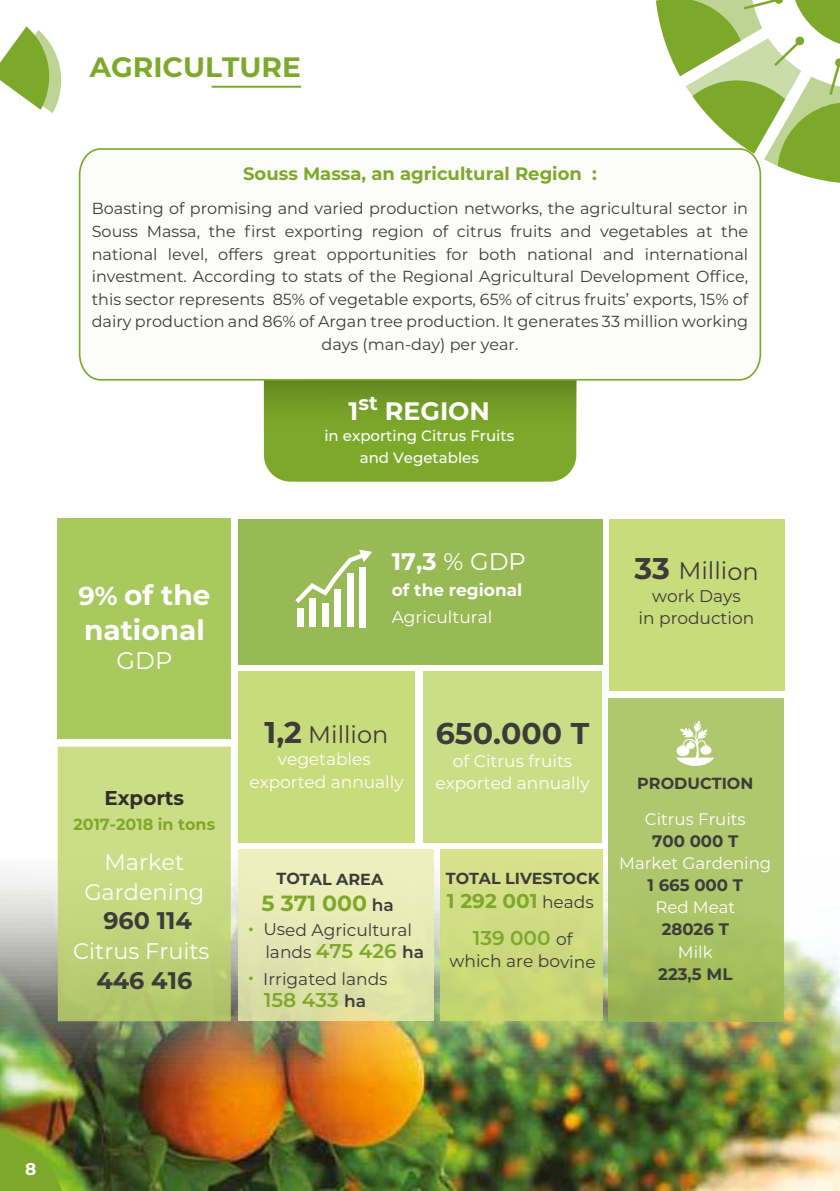
<style>
.page{position:relative;width:840px;height:1191px;background:#fff}
.page>*{position:absolute;margin:0;border:0;box-sizing:border-box;transform-origin:0 0}
.t1{font:700 30px "Montserrat";color:#3c3c3b}
.t2{font:700 28px/34.6px "Montserrat";color:#fff}
.t3{font:700 28px "Montserrat";color:#7da92b}
.t4{font:700 25.2px "Montserrat";color:#fff}
.t5{font:24px "Montserrat";color:#3c3c3b}
.t6{font:700 24px "Montserrat";color:#3c3c3b}
.t7{font:700 24px "Montserrat";color:#fff}
.t8{font:24px "Montserrat";color:#fff}
.t9{font:22.6px/30px "Montserrat";color:#fff;text-align:center}
.t10{font:700 22px "Montserrat";letter-spacing:-.005em;color:#7da92b}
.t11{font:600 20px "Montserrat";letter-spacing:-.005em;color:#7da92b}
.t12{font:700 20px/36.8px "Montserrat";letter-spacing:-.005em;color:#7da92b;text-align:center}
.t13{font:700 20px "Montserrat";color:#302e2d}
.t14{font:700 18px "Montserrat";color:#7da92b}
.t15{font:17px/22.4px "Montserrat";color:#fff;text-align:center}
.t16{font:17px/22.4px "Montserrat";letter-spacing:-.005em;color:#3c3c3b;text-align:center}
.t17{font:700 17px "Montserrat";color:#fff}
.t18{font:16.6px "Montserrat";color:#fff}
.t19{font:700 16.6px "Montserrat";color:#3c3c3b}
.t20{font:16px/22.6px "Montserrat";color:#3c3c3b;text-align:center}
.t21{font:700 16px "Montserrat";color:#3c3c3b}
.t22{font:700 16px "Montserrat";color:#7da92b}
.t23{font:500 15px/21.6px "Montserrat";color:#fff;text-align:center}
.s1{font-size:26px}
.s2{font-weight:400}
.s3{font-weight:700;font-size:30px}
.s4{font-weight:600;font-size:17px;color:#3c3c3b}
.s5{font-weight:400;font-size:17px;color:#3c3c3b}
.s6{font-size:17px;color:#3c3c3b}
.s7{font-weight:600}
</style>
<div class="page">
<img style="left:0;top:77px;width:839px;height:1114px">
<svg style="left:654px;top:0;width:185px;height:184px"></svg>
<svg style="left:0;top:1128px;width:66px;height:63px;background:#7d9c27"></svg>
<svg style="left:0;top:26px;width:61px;height:87px"></svg>
<hr style="left:211px;top:86px;width:90px;height:2px;background:#7da92b">
<svg style="left:263px;top:381px;width:313px;height:100px;background:#79a22b"></svg>
<div style="left:58px;top:518px;width:173px;height:221px;background:#a8c95e"></div>
<div style="left:238px;top:671px;width:177px;height:172px;background:#c9db7b"></div>
<div style="left:423px;top:671px;width:178px;height:172px;background:#ccdd87"></div>
<div style="left:608px;top:519px;width:176px;height:172px;background:#c9db7b"></div>
<div style="left:440px;top:849px;width:161px;height:172px;background:linear-gradient(to bottom,#d8e28f,#c5d46f)"></div>
<div style="left:238px;top:849px;width:195px;height:172px;background:linear-gradient(to bottom,#f1f2c2,#dadea2)"></div>
<div style="left:58px;top:746px;width:173px;height:275px;background:linear-gradient(to bottom,#d3e38f,#b7c970)"></div>
<div style="left:608px;top:698px;width:175px;height:323px;background:linear-gradient(to bottom,#b4cb75,#a2bc59)"></div>
<svg style="left:676px;top:720px;width:37px;height:46px"></svg>
<div style="left:238px;top:519px;width:363px;height:145px;background:#97ba55"></div>
<div style="left:297px;top:608px;width:6px;height:19px;background:#fff"></div>
<div style="left:309px;top:599px;width:6px;height:28px;background:#fff"></div>
<div style="left:321px;top:603px;width:7px;height:24px;background:#fff"></div>
<div style="left:334px;top:589px;width:6px;height:38px;background:#fff"></div>
<div style="left:346px;top:573px;width:7px;height:54px;background:#fff"></div>
<div style="left:359px;top:567px;width:6px;height:60px;background:#fff"></div>
<svg style="left:295px;top:549px;width:77px;height:54px"></svg>
<svg style="left:78px;top:147px;width:683px;height:234px"></svg>
<h2 class="t3" style="left:90px;top:47px;width:213px">AGRICULTURE</h2>
<p class="t14" style="left:243px;top:161px;width:355px">Souss Massa, an agricultural Region :</p>
<p class="t20" style="left:92px;top:197px;width:657px">Boasting of promising and varied production networks, the agricultural sector in Souss Massa, the first exporting region of citrus fruits and vegetables at the national level, offers great opportunities for both national and international investment. According to stats of the Regional Agricultural Development Office, this sector represents 85% of vegetable exports, 65% of citrus fruits’ exports, 15% of dairy production and 86% of Argan tree production. It generates 33 million working days (man-day) per year.</p>
<h3 class="t4" style="left:348px;top:392px;width:143px">1<sup>st</sup> REGION</h3>
<p class="t23" style="left:324px;top:424px;width:191px">in exporting Citrus Fruits and Vegetables</p>
<h2 class="t2" style="left:78px;top:576px;width:133px"><span class="s1">9%</span> of the national</h2>
<h3 class="t8" style="left:116px;top:643px;width:57px">GDP</h3>
<p class="t13" style="left:104px;top:783px;width:81px">Exports</p>
<p class="t22" style="left:73px;top:812px;width:143px">2017-2018 in tons</p>
<h3 class="t9" style="left:84px;top:846px;width:121px">Market<br>Gardening</h3>
<h3 class="t6" style="left:103px;top:903px;width:90px">960 114</h3>
<h3 class="t9" style="left:73px;top:935px;width:138px">Citrus Fruits</h3>
<h3 class="t6" style="left:96px;top:963px;width:97px">446 416</h3>
<h3 class="t7" style="left:391px;top:544px;width:135px">17,3 <span class="s2">% GDP</span></h3>
<p class="t17" style="left:391px;top:578px;width:132px">of the regional</p>
<p class="t15" style="left:391px;top:605px;width:102px">Agricultural</p>
<h3 class="t5" style="left:634px;top:554px;width:126px"><span class="s3">33</span> Million</h3>
<p class="t16" style="left:638px;top:584px;width:117px">work Days<br>in production</p>
<h3 class="t5" style="left:264px;top:717px;width:125px"><span class="s3">1,2</span> Million</h3>
<p class="t15" style="left:249px;top:747px;width:156px">vegetables exported annually</p>
<h1 class="t1" style="left:435px;top:712px;width:155px">650.000 T</h1>
<p class="t15" style="left:435px;top:749px;width:156px">of Citrus fruits exported annually</p>
<p class="t21" style="left:276px;top:867px;width:108px">TOTAL AREA</p>
<h3 class="t10" style="left:261px;top:887px;width:134px">5 371 000 <span class="s4">ha</span></h3>
<p class="t16" style="left:247px;top:918px;width:166px"><sup>.</sup> Used Agricultural</p>
<p class="t11" style="left:265px;top:937px;width:160px"><span class="s5">lands</span> 475 426 <span class="s6">ha</span></p>
<p class="t16" style="left:247px;top:967px;width:142px"><sup>.</sup> Irrigated lands</p>
<p class="t11" style="left:264px;top:986px;width:104px">158 433 <span class="s6">ha</span></p>
<p class="t21" style="left:445px;top:866px;width:155px">TOTAL LIVESTOCK</p>
<p class="t12" style="left:446px;top:881px;width:148px">1 292 001 <span class="s5">heads<br></span><span class="s7">139 000</span> <span class="s5">of</span></p>
<p class="t16" style="left:449px;top:949px;width:147px">which are bovine</p>
<p class="t21" style="left:637px;top:772px;width:118px">PRODUCTION</p>
<p class="t18" style="left:644px;top:807px;width:102px">Citrus Fruits</p>
<p class="t19" style="left:651px;top:829px;width:88px">700 000 T</p>
<p class="t18" style="left:619px;top:851px;width:153px">Market Gardening</p>
<p class="t19" style="left:647px;top:873px;width:97px">1 665 000 T</p>
<p class="t18" style="left:655px;top:896px;width:81px">Red Meat</p>
<p class="t19" style="left:661px;top:917px;width:69px">28026 T</p>
<p class="t18" style="left:677px;top:940px;width:36px">Milk</p>
<p class="t19" style="left:658px;top:962px;width:76px">223,5 ML</p>
<p class="t17" style="left:25px;top:1156px;width:13px">8</p>
</div>
